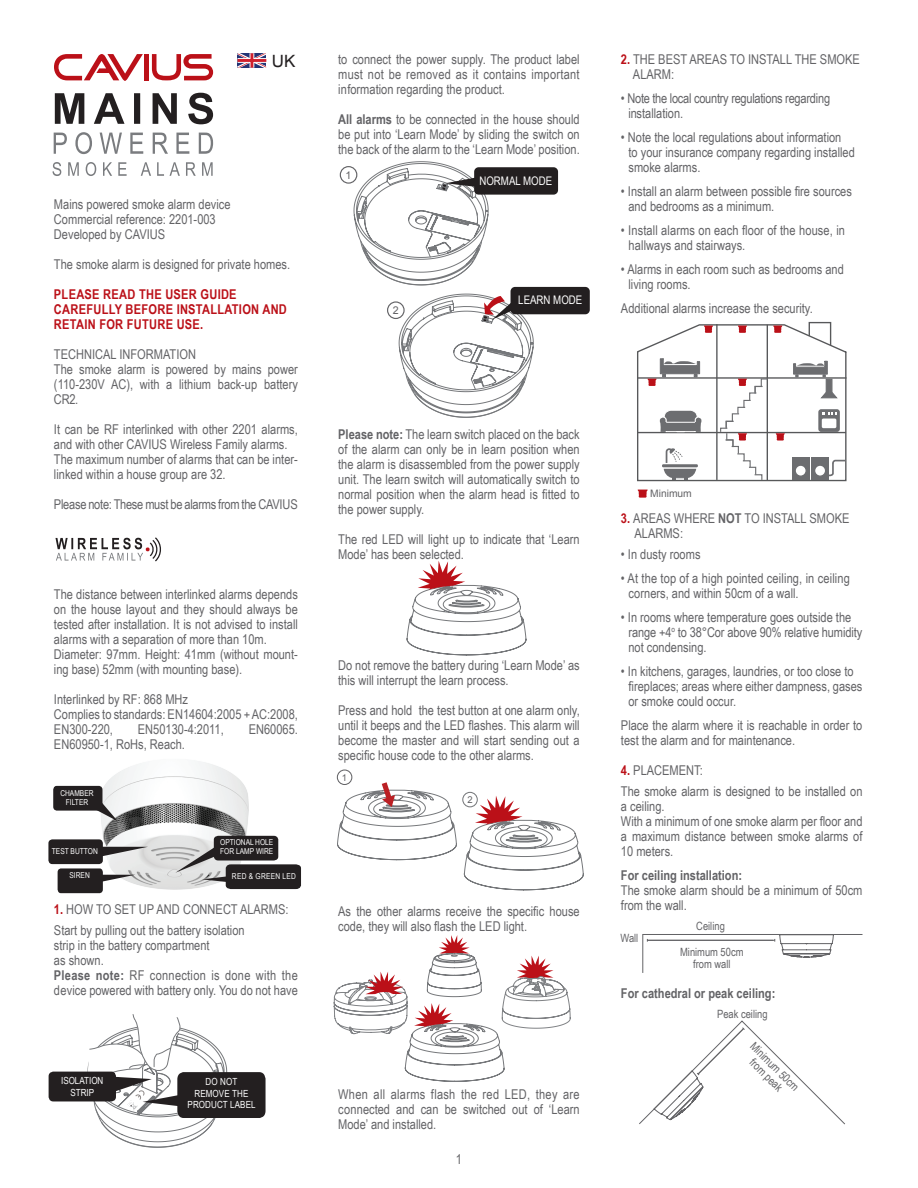
<style>
.page{position:relative;width:918px;height:1188px;background:#fff}
.page>*{position:absolute;margin:0;border:0;box-sizing:border-box;transform-origin:0 0}
.t1{font:16.95px "Arial";color:#231f20}
.t2{font:13.5px/15px "Arial Narrow";color:#636366}
.t3{font:13.5px/15px "Arial Narrow";letter-spacing:-.02em;color:#636366}
.t4{font:700 13.5px/15px "Arial Narrow";letter-spacing:.02em;color:#bb1018}
.t5{font:700 13.5px "Arial Narrow";color:#636366}
.t6{font:11.85px "Arial Narrow";color:#fff}
.t7{font:11.4px/12px "Arial Narrow";color:#636366;text-align:center}
.t8{font:10.65px "Arial";color:#636366}
.t9{font:10.35px "Arial";color:#636366}
.t10{font:9.75px/11.4px "Arial Narrow";letter-spacing:.01em;color:#fff;text-align:center}
.t11{font:9.45px "Arial";color:#636366}
.t12{font:8.1px/8.9px "Arial Narrow";color:#fff;text-align:center}
.t13{font:8.1px "Arial Narrow";letter-spacing:.03em;color:#fff}
.s1{font-weight:700;color:#bb1018}
.s2{font-weight:700}
</style>
<div class="page">
<img style="left:101px;top:761px;width:148px;height:129px">
<svg style="left:54px;top:54px;width:89px;height:27px"></svg>
<div style="left:144px;top:54px;width:5px;height:26px;background:#bb1018"></div>
<svg style="left:152px;top:54px;width:61px;height:26px"></svg>
<svg style="left:237px;top:53px;width:30px;height:15px"></svg>
<hr style="left:238px;top:59px;width:28px;height:3px;background:#d0202d">
<svg style="left:55px;top:537px;width:106px;height:25px"></svg>
<svg style="left:53px;top:162px;width:160px;height:14px"></svg>
<svg style="left:54px;top:132px;width:159px;height:22px"></svg>
<svg style="left:55px;top:93px;width:158px;height:31px"></svg>
<div style="left:53px;top:786px;width:49px;height:25px;background:#231f20;border-radius:4px"></div>
<svg style="left:93px;top:801px;width:25px;height:20px"></svg>
<div style="left:214px;top:836px;width:64px;height:25px;background:#231f20;border-radius:4px"></div>
<div style="left:48px;top:839px;width:55px;height:25px;background:#231f20;border-radius:4px"></div>
<svg style="left:102px;top:847px;width:46px;height:11px"></svg>
<div style="left:58px;top:868px;width:45px;height:25px;background:#231f20;border-radius:4px"></div>
<svg style="left:102px;top:875px;width:33px;height:11px"></svg>
<svg style="left:175px;top:846px;width:126px;height:43px"></svg>
<div style="left:49px;top:1072px;width:67px;height:29px;background:#231f20;border-radius:5px"></div>
<div style="left:177px;top:1072px;width:89px;height:46px;background:#231f20;border-radius:7px"></div>
<svg style="left:87px;top:1014px;width:140px;height:134px"></svg>
<div style="left:340px;top:166px;width:17px;height:18px;border:1px solid #636366;border-radius:50%"></div>
<div style="left:474px;top:167px;width:84px;height:28px;background:#231f20;border-radius:4px"></div>
<svg style="left:354px;top:161px;width:183px;height:257px"></svg>
<div style="left:511px;top:287px;width:79px;height:27px;background:#231f20;border-radius:4px"></div>
<svg style="left:638px;top:490px;width:10px;height:8px"></svg>
<svg style="left:637px;top:321px;width:210px;height:161px"></svg>
<div style="left:337px;top:769px;width:15px;height:16px;border:1px solid #636366;border-radius:50%"></div>
<div style="left:462px;top:792px;width:16px;height:15px;border:1px solid #76787b;border-radius:50%"></div>
<svg style="left:464px;top:796px;width:120px;height:94px"></svg>
<svg style="left:337px;top:782px;width:120px;height:78px"></svg>
<svg style="left:334px;top:935px;width:237px;height:147px"></svg>
<svg style="left:407px;top:561px;width:119px;height:94px"></svg>
<svg style="left:642px;top:934px;width:221px;height:39px"></svg>
<svg style="left:639px;top:1020px;width:206px;height:105px"></svg>
<p class="t1" style="left:272px;top:50px;width:25px">UK</p>
<p class="t2" style="left:54px;top:196px;width:178px">Mains powered smoke alarm device<br>Commercial reference: 2201-003<br>Developed by CAVIUS</p>
<p class="t2" style="left:54px;top:256px;width:238px">The smoke alarm is designed for private homes.</p>
<p class="t4" style="left:54px;top:286px;width:234px">PLEASE READ THE USER GUIDE<br>CAREFULLY BEFORE INSTALLATION AND<br>RETAIN FOR FUTURE USE.</p>
<p class="t2" style="left:54px;top:346px;width:245px">TECHNICAL INFORMATION<br>The smoke alarm is powered by mains power (110-230V AC), with a lithium back-up battery<br>CR2.</p>
<p class="t2" style="left:54px;top:421px;width:245px">It can be RF interlinked with other 2201 alarms, and with other CAVIUS Wireless Family alarms.<br>The maximum number of alarms that can be inter&shy;linked within a house group are 32.</p>
<p class="t3" style="left:54px;top:496px;width:245px">Please note: These must be alarms from the CAVIUS</p>
<p class="t2" style="left:54px;top:586px;width:245px">The distance between interlinked alarms depends on the house layout and they should always be tested after installation. It is not advised to install alarms with a separation of more than 10m.<br>Diameter: 97mm. Height: 41mm (without mount&shy;ing base) 52mm (with mounting base).</p>
<p class="t2" style="left:54px;top:691px;width:245px">Interlinked by RF: 868 MHz<br>Complies to standards: EN14604:2005 + AC:2008,<br>EN300-220,</p>
<p class="t2" style="left:138px;top:721px;width:87px">EN50130-4:2011,</p>
<p class="t2" style="left:249px;top:721px;width:51px">EN60065.</p>
<p class="t2" style="left:54px;top:736px;width:133px">EN60950-1, RoHs, Reach.</p>
<p class="t12" style="left:60px;top:789px;width:35px">CHAMBER<br>FILTER</p>
<p class="t12" style="left:220px;top:837px;width:55px">OPTIONAL HOLE</p>
<p class="t12" style="left:52px;top:847px;width:48px">TEST BUTTON</p>
<p class="t12" style="left:220px;top:846px;width:55px">FOR LAMP WIRE</p>
<p class="t12" style="left:69px;top:870px;width:22px">SIREN</p>
<p class="t13" style="left:232px;top:870px;width:66px">RED &amp; GREEN LED</p>
<p class="t2" style="left:54px;top:898px;width:236px;line-height:21px"><span class="s1">1.</span> HOW TO SET UP AND CONNECT ALARMS:<br>Start by pulling out the battery isolation</p>
<p class="t2" style="left:54px;top:937px;width:245px">strip in the battery compartment<br>as shown.<br><span class="s2">Please note:</span> RF connection is done with the device powered with battery only. You do not have</p>
<p class="t10" style="left:61px;top:1075px;width:44px">ISOLATION<br>STRIP</p>
<p class="t10" style="left:188px;top:1076px;width:70px">DO NOT<br>REMOVE THE<br>PRODUCT LABEL</p>
<p class="t2" style="left:338px;top:51px;width:243px;text-align:justify">to connect the power supply. The product label must not be removed as it contains important information regarding the product.</p>
<p class="t2" style="left:338px;top:111px;width:243px;text-align:justify"><span class="s2">All alarms</span> to be connected in the house should be put into ‘Learn Mode’ by sliding the switch on the back of the alarm to the ‘Learn Mode’ position.</p>
<p class="t8" style="left:346px;top:168px;width:7px">1</p>
<p class="t8" style="left:393px;top:303px;width:7px">2</p>
<p class="t6" style="left:479px;top:172px;width:74px">NORMAL MODE</p>
<p class="t6" style="left:518px;top:291px;width:66px">LEARN MODE</p>
<p class="t2" style="left:633px;top:51px;width:228px;text-indent:-12px"><span class="s1">2.</span> THE BEST AREAS TO INSTALL THE SMOKE<br>ALARM:</p>
<p class="t3" style="left:628px;top:90px;width:203px;text-indent:-8px">• Note the local country regulations regarding installation.</p>
<p class="t2" style="left:628px;top:129px;width:228px;text-indent:-8px">• Note the local regulations about information<br>to your insurance company regarding installed smoke alarms.</p>
<p class="t2" style="left:628px;top:183px;width:225px;text-indent:-8px">• Install an alarm between possible fire sources and bedrooms as a minimum.</p>
<p class="t2" style="left:628px;top:222px;width:218px;text-indent:-8px">• Install alarms on each floor of the house, in hallways and stairways.</p>
<p class="t2" style="left:628px;top:261px;width:217px;text-indent:-8px">• Alarms in each room such as bedrooms and living rooms.</p>
<p class="t2" style="left:621px;top:300px;width:193px">Additional alarms increase the security.</p>
<p class="t2" style="left:338px;top:426px;width:243px;text-align:justify"><span class="s2">Please note:</span> The learn switch placed on the back of the alarm can only be in learn position when the alarm is disassembled from the power supply unit. The learn switch will automatically switch to normal position when the alarm head is fitted to the power supply.</p>
<p class="t2" style="left:338px;top:531px;width:243px">The red LED will light up to indicate that ‘Learn<br>Mode’ has been selected.</p>
<p class="t2" style="left:338px;top:657px;width:243px">Do not remove the battery during ‘Learn Mode’ as this will interrupt the learn process.</p>
<p class="t2" style="left:338px;top:702px;width:243px;text-align:justify">Press and hold the test button at one alarm only, until it beeps and the LED flashes. This alarm will become the master and will start sending out a specific house code to the other alarms.</p>
<p class="t11" style="left:342px;top:771px;width:7px">1</p>
<p class="t11" style="left:467px;top:794px;width:7px">2</p>
<p class="t2" style="left:338px;top:903px;width:243px">As the other alarms receive the specific house code, they will also flash the LED light.</p>
<p class="t2" style="left:338px;top:1086px;width:243px;text-align:justify">When all alarms flash the red LED, they are connected and can be switched out of ‘Learn Mode’ and installed.</p>
<p class="t2" style="left:456px;top:1151px;width:8px">1</p>
<p class="t9" style="left:650px;top:487px;width:43px">Minimum</p>
<p class="t2" style="left:634px;top:510px;width:216px;text-indent:-14px"><span class="s1">3.</span> AREAS WHERE <span class="s2">NOT</span> TO INSTALL SMOKE<br>ALARMS:</p>
<p class="t2" style="left:621px;top:546px;width:81px">• In dusty rooms</p>
<p class="t2" style="left:628px;top:570px;width:223px;text-indent:-8px">• At the top of a high pointed ceiling, in ceiling corners, and within 50cm of a wall.</p>
<p class="t2" style="left:628px;top:609px;width:235px;text-indent:-8px">• In rooms where temperature goes outside the range +4<sup>o</sup> to 38°Cor above 90% relative humidity not condensing.</p>
<p class="t2" style="left:629px;top:663px;width:235px;text-indent:-8px">• In kitchens, garages, laundries, or too close to fireplaces; areas where either dampness, gases or smoke could occur.</p>
<p class="t2" style="left:621px;top:717px;width:243px">Place the alarm where it is reachable in order to test the alarm and for maintenance.</p>
<p class="t2" style="left:621px;top:759px;width:243px;line-height:21px"><span class="s1">4.</span> PLACEMENT:<br>The smoke alarm is designed to be installed on</p>
<p class="t2" style="left:621px;top:798px;width:243px">a ceiling.<br>With a minimum of one smoke alarm per floor and a maximum distance between smoke alarms of<br>10 meters.</p>
<p class="t5" style="left:621px;top:865px;width:123px">For ceiling installation:</p>
<p class="t2" style="left:621px;top:882px;width:243px">The smoke alarm should be a minimum of 50cm from the wall.</p>
<p class="t7" style="left:621px;top:931px;width:19px">Wall</p>
<p class="t7" style="left:696px;top:919px;width:30px">Ceiling</p>
<p class="t7" style="left:680px;top:946px;width:65px">Minimum 50cm from wall</p>
<p class="t5" style="left:621px;top:983px;width:156px">For cathedral or peak ceiling:</p>
<p class="t7" style="left:717px;top:1008px;width:52px">Peak ceiling</p>
<p class="t7" style="left:757px;top:1040px;width:65px;rotate:45deg">Minimum 50cm from peak</p>
</div>
